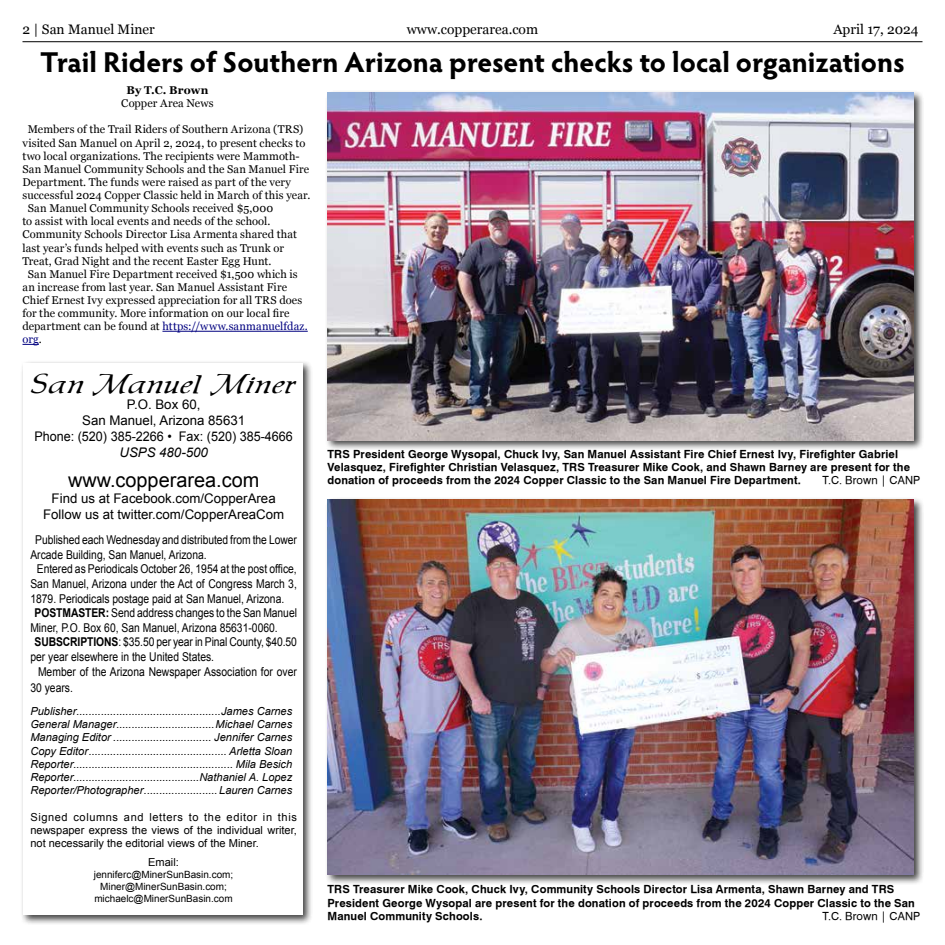
<style>
.page{position:relative;width:945px;height:945px;background:#fff}
.page>*{position:absolute;margin:0;border:0;box-sizing:border-box;transform-origin:0 0}
.t1{font:700 28.75px "Hypatia Sans Pro";letter-spacing:-.005em;color:#000}
.t2{font:26.5px "Chaucer";color:#000;scale:1.23 1}
.t3{font:19.88px "Arial";color:#000}
.t4{font:13.75px "Georgia";color:#000}
.t5{font:13.25px/15.9px "Arial";color:#000;text-align:center}
.t6{font:italic 13.25px "Arial";color:#000}
.t7{font:12.12px "Arial";color:#000;scale:.85 1}
.t8{font:11.25px "Georgia";letter-spacing:.01em;color:#000}
.t9{font:700 11.25px/13.1px "Geneva";letter-spacing:.01em;color:#000}
.t10{font:11.25px "Georgia";letter-spacing:.01em;color:#000080}
.t11{font:11.25px "Geneva";letter-spacing:.015em;color:#000}
.t12{font:700 11.25px "Georgia";letter-spacing:.01em;color:#000}
.t13{font:italic 11px/13.2px "Arial";color:#000;text-align:justify}
.t14{font:11px/13.2px "Arial";color:#000;text-align:justify}
.t15{font:10px/11.9px "Arial";color:#000;text-align:center}
.s1{color:#000}
.s2{font-weight:700}
</style>
<div class="page">
<hr style="left:22px;top:41px;width:900px;height:1px;background:#000">
<div style="left:20px;top:360px;width:293px;height:565px;background:#000;opacity:.75"></div>
<div style="left:23px;top:363px;width:279px;height:551px;background:#fff"></div>
<div style="left:325px;top:90px;width:599px;height:361px;background:#000;opacity:.75"></div>
<img style="left:328px;top:93px;width:586px;height:347px">
<div style="left:325px;top:497px;width:599px;height:388px;background:#000;opacity:.75"></div>
<img style="left:328px;top:500px;width:586px;height:375px">
<hr style="left:162px;top:331px;width:146px;height:1px;background:#000080">
<svg style="left:22px;top:344px;width:17px;height:1px"></svg>
<p class="t4" style="left:22px;top:19px;width:134px">2 | San Manuel Miner</p>
<p class="t4" style="left:407px;top:19px;width:133px">www.copperarea.com</p>
<p class="t4" style="left:833px;top:19px;width:87px">April 17, 2024</p>
<h1 class="t1" style="left:40px;top:42px;width:866px">Trail Riders of Southern Arizona present checks to local organizations</h1>
<p class="t12" style="left:127px;top:82px;width:83px">By T.C. Brown</p>
<p class="t8" style="left:121px;top:95px;width:94px">Copper Area News</p>
<p class="t8" style="left:28px;top:121px;width:277px">Members of the Trail Riders of Southern Arizona (TRS)</p>
<p class="t8" style="left:22px;top:134px;width:284px">visited San Manuel on April 2, 2024, to present checks to</p>
<p class="t8" style="left:22px;top:148px;width:279px">two local organizations. The recipients were Mammoth-</p>
<p class="t8" style="left:22px;top:161px;width:288px">San Manuel Community Schools and the San Manuel Fire</p>
<p class="t8" style="left:22px;top:174px;width:270px">Department. The funds were raised as part of the very</p>
<p class="t8" style="left:22px;top:187px;width:289px">successful 2024 Copper Classic held in March of this year.</p>
<p class="t8" style="left:28px;top:200px;width:247px">San Manuel Community Schools received $5,000</p>
<p class="t8" style="left:22px;top:213px;width:249px">to assist with local events and needs of the school.</p>
<p class="t8" style="left:22px;top:226px;width:276px">Community Schools Director Lisa Armenta shared that</p>
<p class="t8" style="left:22px;top:239px;width:263px">last year’s funds helped with events such as Trunk or</p>
<p class="t8" style="left:22px;top:253px;width:251px">Treat, Grad Night and the recent Easter Egg Hunt.</p>
<p class="t8" style="left:28px;top:266px;width:271px">San Manuel Fire Department received $1,500 which is</p>
<p class="t8" style="left:22px;top:279px;width:266px">an increase from last year. San Manuel Assistant Fire</p>
<p class="t8" style="left:22px;top:292px;width:281px">Chief Ernest Ivy expressed appreciation for all TRS does</p>
<p class="t8" style="left:22px;top:305px;width:269px">for the community. More information on our local fire</p>
<p class="t10" style="left:22px;top:318px;width:287px"><span class="s1">department can be found at</span> https://www.sanmanuelfdaz.</p>
<p class="t10" style="left:22px;top:331px;width:21px">org<span class="s1">.</span></p>
<h2 class="t2" style="left:31px;top:368px;width:218px">San Manuel Miner</h2>
<p class="t5" style="left:34px;top:397px;width:260px">P.O. Box 60,<br>San Manuel, Arizona 85631<br>Phone: (520) 385-2266 • Fax: (520) 385-4666</p>
<p class="t6" style="left:119px;top:444px;width:90px">USPS 480-500</p>
<h3 class="t3" style="left:68px;top:467px;width:193px">www.copperarea.com</h3>
<p class="t5" style="left:43px;top:491px;width:243px">Find us at Facebook.com/CopperArea<br>Follow us at twitter.com/CopperAreaCom</p>
<p class="t7" style="left:35px;top:532px;width:309px">Published each Wednesday and distributed from the Lower</p>
<p class="t7" style="left:30px;top:547px;width:209px">Arcade Building, San Manuel, Arizona.</p>
<p class="t7" style="left:37px;top:561px;width:307px">Entered as Periodicals October 26, 1954 at the post office,</p>
<p class="t7" style="left:30px;top:576px;width:315px">San Manuel, Arizona under the Act of Congress March 3,</p>
<p class="t7" style="left:30px;top:590px;width:300px">1879. Periodicals postage paid at San Manuel, Arizona.</p>
<p class="t7" style="left:35px;top:605px;width:310px"><span class="s2">POSTMASTER:</span> Send address changes to the San Manuel</p>
<p class="t7" style="left:30px;top:620px;width:293px">Miner, P.O. Box 60, San Manuel, Arizona 85631-0060.</p>
<p class="t7" style="left:35px;top:634px;width:310px"><span class="s2">SUBSCRIPTIONS</span>: $35.50 per year in Pinal County, $40.50</p>
<p class="t7" style="left:30px;top:649px;width:218px">per year elsewhere in the United States.</p>
<p class="t7" style="left:38px;top:663px;width:306px">Member of the Arizona Newspaper Association for over</p>
<p class="t7" style="left:30px;top:679px;width:52px">30 years.</p>
<p class="t13" style="left:30px;top:704px;width:263px">Publisher...............................................James Carnes General Manager................................Michael Carnes Managing Editor ................................ Jennifer Carnes Copy Editor............................................. Arletta Sloan Reporter.................................................... Mila Besich Reporter.........................................Nathaniel A. Lopez Reporter/Photographer........................Lauren Carnes</p>
<p class="t14" style="left:30px;top:810px;width:268px">Signed columns and letters to the editor in this newspaper express the views of the individual writer, not necessarily the editorial views of the Miner.</p>
<p class="t14" style="left:148px;top:856px;width:32px">Email:</p>
<p class="t15" style="left:94px;top:869px;width:141px">jenniferc@MinerSunBasin.com;<br>Miner@MinerSunBasin.com; michaelc@MinerSunBasin.com</p>
<p class="t9" style="left:328px;top:447px;width:584px">TRS President George Wysopal, Chuck Ivy, San Manuel Assistant Fire Chief Ernest Ivy, Firefighter Gabriel<br>Velasquez, Firefighter Christian Velasquez, TRS Treasurer Mike Cook, and Shawn Barney are present for the donation of proceeds from the 2024 Copper Classic to the San Manuel Fire Department.</p>
<p class="t11" style="left:822px;top:473px;width:99px">T.C. Brown | CANP</p>
<p class="t9" style="left:328px;top:883px;width:589px">TRS Treasurer Mike Cook, Chuck Ivy, Community Schools Director Lisa Armenta, Shawn Barney and TRS<br>President George Wysopal are present for the donation of proceeds from the 2024 Copper Classic to the San<br>Manuel Community Schools.</p>
<p class="t11" style="left:822px;top:909px;width:99px">T.C. Brown | CANP</p>
</div>
